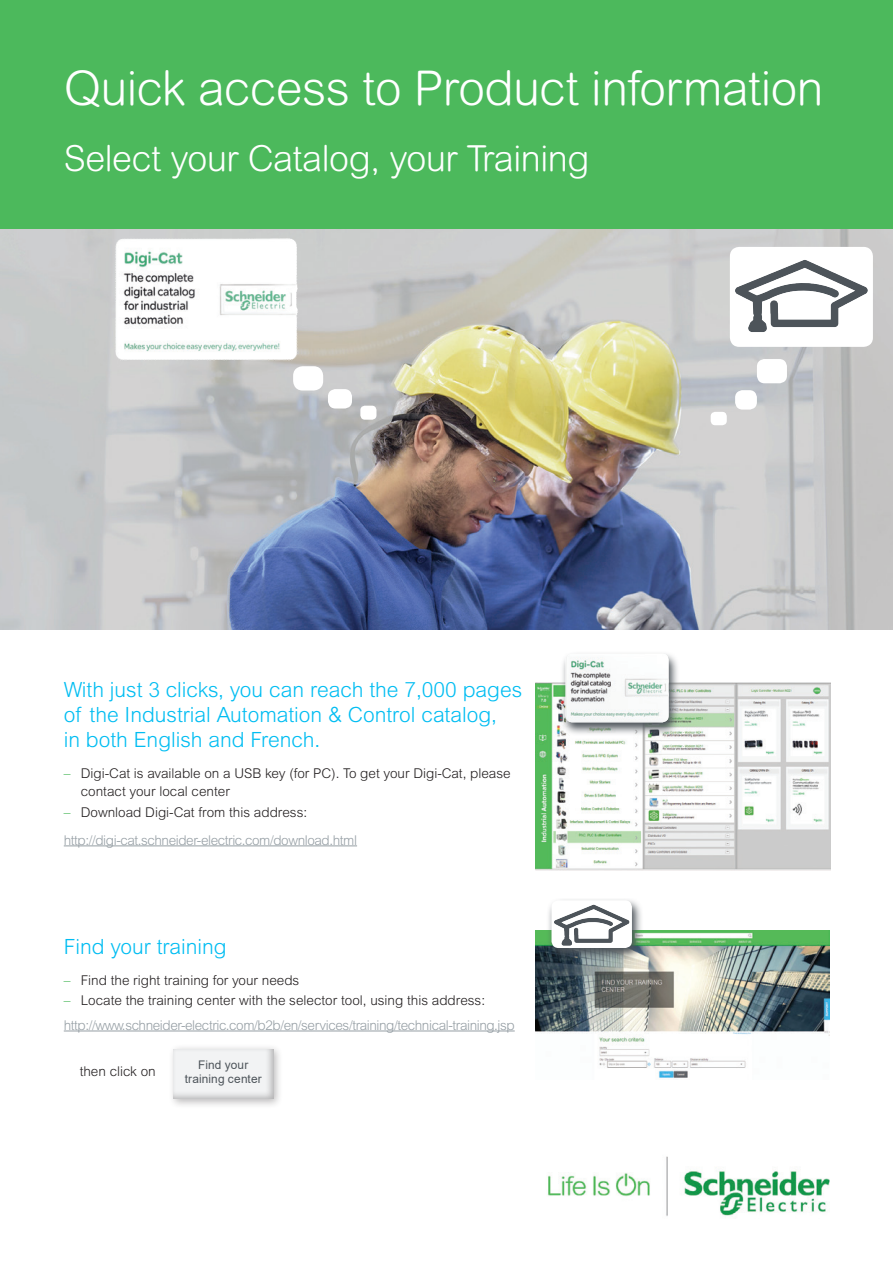
<style>
.page{position:relative;width:893px;height:1263px;background:#fff}
.page>*{position:absolute;margin:0;border:0;box-sizing:border-box;transform-origin:0 0}
.Subhead_Style_1{font:300 48px "Arial Rounded MT Pro";letter-spacing:-.01em;color:#fff}
.Subhead_Style_1-2{font:300 36px "Arial Rounded MT Pro";letter-spacing:-.01em;color:#fff}
.Body_Copy{font:300 21px/25.2px "Arial MT Std";color:#01bdf2}
.Body_Copy-2{font:300 13.5px/18px "Arial MT Std";color:#231f20}
.Body_Copy-3{font:300 13.5px "Arial MT Std";letter-spacing:-.03em;color:#959ea4}
.Disclosure__Part___D{font:11.85px "Arial";letter-spacing:.01em;color:#4d545a}
.s1{color:#4cb95c}
</style>
<div class="page">
<div style="left:0;top:0;width:893px;height:230px;background:#4cb95c"></div>
<img style="left:0;top:230px;width:893px;height:399px">
<img style="left:547px;top:1156px;width:282px;height:60px">
<div style="left:735px;top:390px;width:22px;height:20px;background:#fff;border-radius:8px"></div>
<div style="left:328px;top:389px;width:24px;height:19px;background:#fff;border-radius:8px"></div>
<div style="left:711px;top:412px;width:16px;height:13px;background:#fff;border-radius:4px"></div>
<div style="left:360px;top:406px;width:16px;height:14px;background:#fff;border-radius:4px"></div>
<div style="left:730px;top:247px;width:143px;height:100px;background:#fff;border-radius:9px"></div>
<svg style="left:735px;top:260px;width:104px;height:72px"></svg>
<div style="left:757px;top:359px;width:30px;height:24px;background:#fff;border-radius:8px"></div>
<div style="left:293px;top:366px;width:30px;height:24px;background:#fff;border-radius:10px"></div>
<img style="left:174px;top:238px;width:115px;height:1px">
<img style="left:536px;top:683px;width:295px;height:188px">
<svg style="left:560px;top:655px;width:120px;height:81px"></svg>
<img style="left:565px;top:654px;width:104px;height:68px">
<img style="left:536px;top:930px;width:293px;height:148px">
<svg style="left:546px;top:899px;width:98px;height:62px"></svg>
<div style="left:551px;top:900px;width:81px;height:48px;background:#fff;border-radius:7px"></div>
<svg style="left:554px;top:904px;width:59px;height:42px"></svg>
<hr style="left:64px;top:845px;width:293px;height:1px;background:#959ea4">
<hr style="left:64px;top:1031px;width:451px;height:1px;background:#959ea4">
<div style="left:168px;top:1044px;width:116px;height:65px;background:#231f20;opacity:.3"></div>
<div style="left:160px;top:1037px;width:128px;height:63px;background:#231f20;opacity:.3"></div>
<p class="Subhead_Style_1" style="left:64px;top:61px;width:761px">Quick access to Product information</p>
<p class="Subhead_Style_1-2" style="left:64px;top:138px;width:527px">Select your Catalog, your Training</p>
<p class="Body_Copy" style="left:64px;top:677px;width:460px">With just 3 clicks, you can reach the 7,000 pages of the Industrial Automation &amp; Control catalog,<br>in both English and French.</p>
<p class="Body_Copy-2" style="left:81px;top:764px;width:431px;text-indent:-17px"><span class="s1">–</span> Digi-Cat is available on a USB key (for PC). To get your Digi-Cat, please contact your local center</p>
<p class="Body_Copy-2" style="left:64px;top:803px;width:245px"><span class="s1">–</span> Download Digi-Cat from this address:</p>
<p class="Body_Copy-3" style="left:64px;top:832px;width:295px">http://digi-cat.schneider-electric.com/download.html</p>
<p class="Body_Copy" style="left:64px;top:934px;width:164px">Find your training</p>
<p class="Body_Copy-2" style="left:64px;top:971px;width:237px"><span class="s1">–</span> Find the right training for your needs</p>
<p class="Body_Copy-2" style="left:64px;top:992px;width:423px"><span class="s1">–</span> Locate the training center with the selector tool, using this address:</p>
<p class="Body_Copy-3" style="left:64px;top:1017px;width:452px">http://www.schneider-electric.com/b2b/en/services/training/technical-training.jsp</p>
<p class="Body_Copy-2" style="left:80px;top:1062px;width:78px">then click on</p>
<p class="Disclosure__Part___D" style="left:198px;top:1057px;width:52px">Find your</p>
<p class="Disclosure__Part___D" style="left:185px;top:1070px;width:79px">training center</p>
</div>
